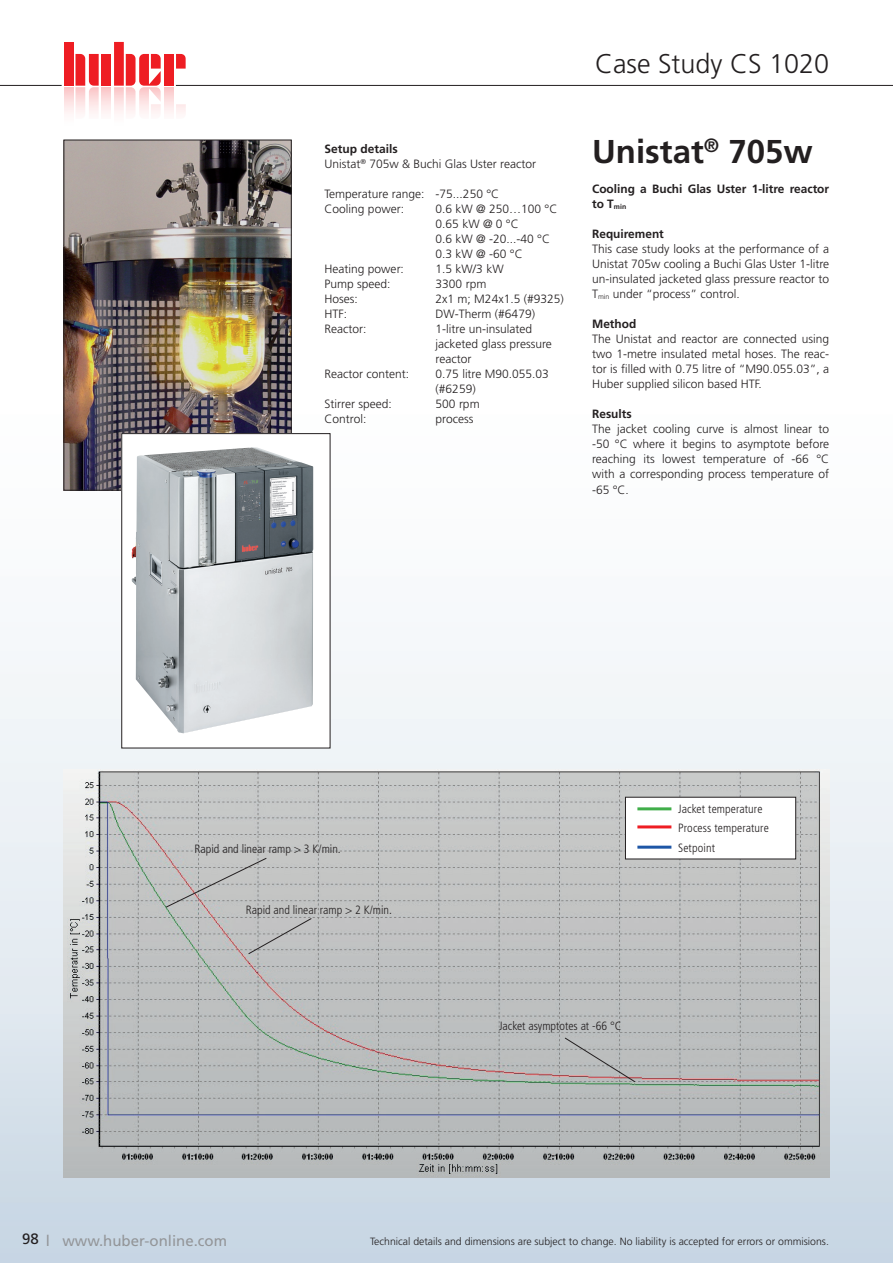
<style>
.page{position:relative;width:893px;height:1263px;background:#fff}
.page>*{position:absolute;margin:0;border:0;box-sizing:border-box;transform-origin:0 0}
.t1{font:700 33px "Frutiger LT Std";color:#231f20}
.t2{font:300 27px "Frutiger LT Std";color:#231f20}
.t3{font:15px "Frutiger LT Std";color:#939598}
.t4{font:300 12px/15px "Frutiger LT Std";color:#231f20}
.t5{font:300 condensed 12px/19.5px "Frutiger LT Std";color:#231f20}
.t6{font:700 12px/15px "Frutiger LT Std";color:#231f20}
.t7{font:300 10.5px "Frutiger LT Std";color:#231f20}
.s1{font-weight:700}
.s2{color:#231f20}
</style>
<div class="page">
<img style="left:0;top:264px;width:893px;height:999px">
<hr style="left:0;top:85px;width:893px;height:1px;background:#231f20">
<svg style="left:62px;top:42px;width:124px;height:71px"></svg>
<img style="left:64px;top:769px;width:765px;height:409px">
<svg style="left:165px;top:857px;width:102px;height:51px;background:#bdbdbc"></svg>
<svg style="left:248px;top:917px;width:64px;height:38px;background:#b9babb"></svg>
<svg style="left:564px;top:1037px;width:72px;height:46px;background:#b4b4b4"></svg>
<div style="left:625px;top:797px;width:171px;height:62px;background:#fff"></div>
<hr style="left:637px;top:807px;width:34px;height:3px;background:#40ae49">
<hr style="left:637px;top:825px;width:34px;height:3px;background:#ee1d23">
<hr style="left:637px;top:846px;width:34px;height:3px;background:#1e56a6">
<img style="left:66px;top:142px;width:223px;height:346px">
<div style="left:64px;top:140px;width:227px;height:350px;border:1px solid #231f20"></div>
<div style="left:122px;top:434px;width:208px;height:314px;background:#fff"></div>
<img style="left:131px;top:447px;width:182px;height:286px">
<p class="t4" style="left:325px;top:142px;width:213px"><span class="s1">Setup details<br></span>Unistat<sup>®</sup> 705w &amp; Buchi Glas Uster reactor</p>
<p class="t4" style="left:325px;top:187px;width:176px">Temperature range: -75...250 °C<br>Cooling power:</p>
<p class="t4" style="left:436px;top:202px;width:123px">0.6 kW @ 250…100 °C<br>0.65 kW @ 0 °C<br>0.6 kW @ -20...-40 °C<br>0.3 kW @ -60 °C</p>
<p class="t4" style="left:325px;top:262px;width:81px">Heating power:</p>
<p class="t4" style="left:436px;top:262px;width:70px">1.5 kW/3 kW</p>
<p class="t4" style="left:325px;top:277px;width:68px">Pump speed:</p>
<p class="t4" style="left:436px;top:277px;width:52px">3300 rpm</p>
<p class="t4" style="left:325px;top:292px;width:35px">Hoses:</p>
<p class="t4" style="left:436px;top:292px;width:130px">2x1 m; M24x1.5 (#9325)</p>
<p class="t4" style="left:325px;top:307px;width:24px">HTF:</p>
<p class="t4" style="left:436px;top:307px;width:101px">DW-Therm (#6479)</p>
<p class="t4" style="left:325px;top:322px;width:43px">Reactor:</p>
<p class="t4" style="left:436px;top:322px;width:118px">1-litre un-insulated jacketed glass pressure reactor</p>
<p class="t4" style="left:325px;top:367px;width:86px">Reactor content:</p>
<p class="t4" style="left:436px;top:367px;width:115px">0.75 litre M90.055.03 (#6259)</p>
<p class="t4" style="left:325px;top:397px;width:69px">Stirrer speed:</p>
<p class="t4" style="left:436px;top:397px;width:46px">500 rpm</p>
<p class="t4" style="left:325px;top:412px;width:43px">Control:</p>
<p class="t4" style="left:436px;top:412px;width:39px">process</p>
<h2 class="t2" style="left:595px;top:49px;width:236px">Case Study CS 1020</h2>
<h1 class="t1" style="left:592px;top:133px;width:222px">Unistat<sup>®</sup> 705w</h1>
<p class="t6" style="left:592px;top:182px;width:239px">Cooling a Buchi Glas Uster 1-litre reactor to T<sub>min</sub></p>
<p class="t6" style="left:592px;top:227px;width:73px">Requirement</p>
<p class="t4" style="left:592px;top:242px;width:239px;text-align:justify">This case study looks at the performance of a Unistat 705w cooling a Buchi Glas Uster 1-litre un-insulated jacketed glass pressure reactor to T<sub>min</sub> under “process” control.</p>
<p class="t6" style="left:592px;top:317px;width:46px">Method</p>
<p class="t4" style="left:592px;top:332px;width:239px;text-align:justify">The Unistat and reactor are connected using two 1-metre insulated metal hoses. The reac&shy;tor is filled with 0.75 litre of “M90.055.03”, a Huber supplied silicon based HTF.</p>
<p class="t6" style="left:592px;top:407px;width:41px">Results</p>
<p class="t4" style="left:592px;top:422px;width:239px;text-align:justify">The jacket cooling curve is almost linear to -50 °C where it begins to asymptote before reaching its lowest temperature of -66 °C with a corresponding process temperature of -65 °C.</p>
<p class="t5" style="left:195px;top:839px;width:148px">Rapid and linear ramp &gt; 3 K/min.</p>
<p class="t5" style="left:246px;top:900px;width:148px">Rapid and linear ramp &gt; 2 K/min.</p>
<p class="t5" style="left:678px;top:799px;width:92px">Jacket temperature<br>Process temperature<br>Setpoint</p>
<p class="t5" style="left:499px;top:1017px;width:124px">Jacket asymptotes at -66 °C</p>
<p class="t3" style="left:22px;top:1231px;width:207px"><span class="s2">98</span> l www.huber-online.com</p>
<p class="t7" style="left:370px;top:1236px;width:460px">Technical details and dimensions are subject to change. No liability is accepted for errors or ommisions.</p>
</div>
